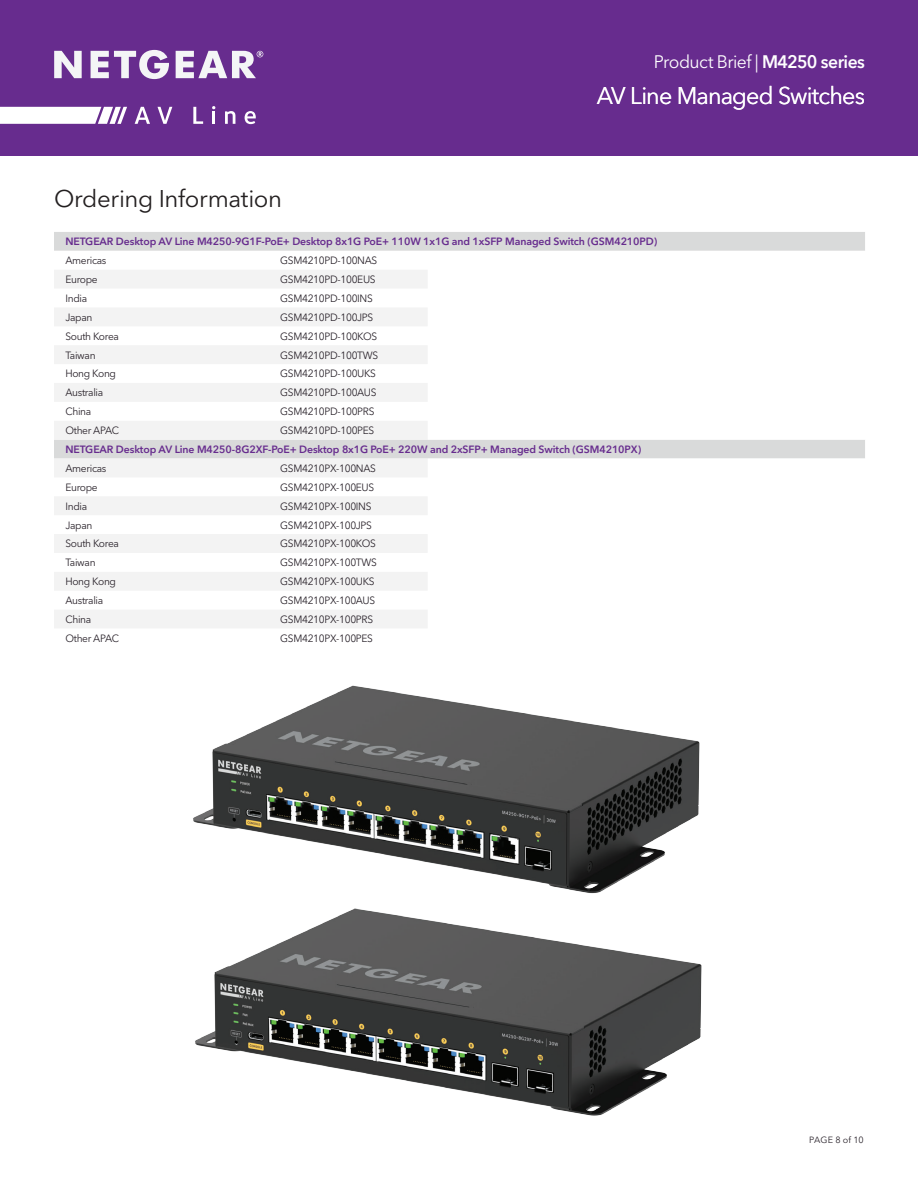
<style>
.page{position:relative;width:918px;height:1188px;background:#fff}
.page>*{position:absolute;margin:0;border:0;box-sizing:border-box;transform-origin:0 0}
.t1{font:24px "Avenir Next LT Pro";letter-spacing:-.035em;color:#fff}
.t2{font:24px "Avenir Next LT Pro";letter-spacing:-.015em;color:#231f20}
.t3{font:18px "Avenir Next LT Pro";letter-spacing:-.035em;color:#fff}
.t4{font:10.5px "Avenir Next LT Pro";letter-spacing:-.03em;color:#2a232b}
.t5{font:600 10.5px "Avenir Next LT Pro";letter-spacing:-.01em;color:#672c8e}
.t6{font:9px "Avenir Next LT Pro";color:#2a232b}
.s1{font-weight:600}
</style>
<div class="page">
<div style="left:0;top:0;width:918px;height:156px;background:#672c8e"></div>
<svg style="left:176px;top:51px;width:87px;height:27px"></svg>
<svg style="left:91px;top:50px;width:78px;height:29px"></svg>
<svg style="left:54px;top:51px;width:28px;height:27px"></svg>
<svg style="left:135px;top:107px;width:15px;height:17px"></svg>
<svg style="left:158px;top:107px;width:14px;height:17px"></svg>
<svg style="left:193px;top:107px;width:10px;height:17px"></svg>
<svg style="left:225px;top:111px;width:10px;height:13px"></svg>
<svg style="left:245px;top:111px;width:11px;height:13px"></svg>
<svg style="left:212px;top:106px;width:3px;height:18px"></svg>
<svg style="left:0;top:107px;width:127px;height:17px;background:#f0ebf4"></svg>
<div style="left:54px;top:232px;width:811px;height:19px;background:#d9dada"></div>
<div style="left:428px;top:440px;width:437px;height:19px;background:#d9dada"></div>
<svg style="left:54px;top:270px;width:374px;height:358px;fill:#f3f3f3"></svg>
<img style="left:193px;top:685px;width:507px;height:209px">
<img style="left:195px;top:908px;width:507px;height:208px">
<h2 class="t3" style="left:654px;top:50px;width:213px">Product Brief | <span class="s1">M4250 series</span></h2>
<h1 class="t2" style="left:54px;top:184px;width:230px">Ordering Information</h1>
<h1 class="t1" style="left:597px;top:81px;width:270px">AV Line Managed Switches</h1>
<p class="t5" style="left:65px;top:235px;width:593px">NETGEAR Desktop AV Line M4250-9G1F-PoE+ Desktop 8x1G PoE+ 110W 1x1G and 1xSFP Managed Switch (GSM4210PD)</p>
<p class="t4" style="left:65px;top:254px;width:43px">Americas</p>
<p class="t4" style="left:280px;top:254px;width:99px">GSM4210PD-100NAS</p>
<p class="t4" style="left:65px;top:273px;width:34px">Europe</p>
<p class="t4" style="left:280px;top:273px;width:97px">GSM4210PD-100EUS</p>
<p class="t4" style="left:65px;top:292px;width:23px">India</p>
<p class="t4" style="left:280px;top:292px;width:94px">GSM4210PD-100INS</p>
<p class="t4" style="left:65px;top:311px;width:28px">Japan</p>
<p class="t4" style="left:280px;top:311px;width:95px">GSM4210PD-100JPS</p>
<p class="t4" style="left:65px;top:330px;width:55px">South Korea</p>
<p class="t4" style="left:280px;top:330px;width:98px">GSM4210PD-100KOS</p>
<p class="t4" style="left:65px;top:349px;width:32px">Taiwan</p>
<p class="t4" style="left:280px;top:349px;width:99px">GSM4210PD-100TWS</p>
<p class="t4" style="left:65px;top:368px;width:52px">Hong Kong</p>
<p class="t4" style="left:280px;top:368px;width:97px">GSM4210PD-100UKS</p>
<p class="t4" style="left:65px;top:386px;width:39px">Australia</p>
<p class="t4" style="left:280px;top:386px;width:98px">GSM4210PD-100AUS</p>
<p class="t4" style="left:65px;top:405px;width:27px">China</p>
<p class="t4" style="left:280px;top:405px;width:96px">GSM4210PD-100PRS</p>
<p class="t4" style="left:65px;top:424px;width:55px">Other APAC</p>
<p class="t4" style="left:280px;top:424px;width:96px">GSM4210PD-100PES</p>
<p class="t5" style="left:65px;top:442px;width:577px">NETGEAR Desktop AV Line M4250-8G2XF-PoE+ Desktop 8x1G PoE+ 220W and 2xSFP+ Managed Switch (GSM4210PX)</p>
<p class="t4" style="left:65px;top:462px;width:43px">Americas</p>
<p class="t4" style="left:280px;top:462px;width:97px">GSM4210PX-100NAS</p>
<p class="t4" style="left:65px;top:481px;width:34px">Europe</p>
<p class="t4" style="left:280px;top:481px;width:96px">GSM4210PX-100EUS</p>
<p class="t4" style="left:65px;top:500px;width:23px">India</p>
<p class="t4" style="left:280px;top:500px;width:93px">GSM4210PX-100INS</p>
<p class="t4" style="left:65px;top:519px;width:28px">Japan</p>
<p class="t4" style="left:280px;top:519px;width:93px">GSM4210PX-100JPS</p>
<p class="t4" style="left:65px;top:538px;width:55px">South Korea</p>
<p class="t4" style="left:280px;top:538px;width:97px">GSM4210PX-100KOS</p>
<p class="t4" style="left:65px;top:556px;width:32px">Taiwan</p>
<p class="t4" style="left:280px;top:556px;width:98px">GSM4210PX-100TWS</p>
<p class="t4" style="left:65px;top:575px;width:52px">Hong Kong</p>
<p class="t4" style="left:280px;top:575px;width:96px">GSM4210PX-100UKS</p>
<p class="t4" style="left:65px;top:594px;width:39px">Australia</p>
<p class="t4" style="left:280px;top:594px;width:96px">GSM4210PX-100AUS</p>
<p class="t4" style="left:65px;top:613px;width:27px">China</p>
<p class="t4" style="left:280px;top:613px;width:94px">GSM4210PX-100PRS</p>
<p class="t4" style="left:65px;top:632px;width:55px">Other APAC</p>
<p class="t4" style="left:280px;top:632px;width:94px">GSM4210PX-100PES</p>
<p class="t6" style="left:809px;top:1134px;width:56px">PAGE 8 of 10</p>
</div>
